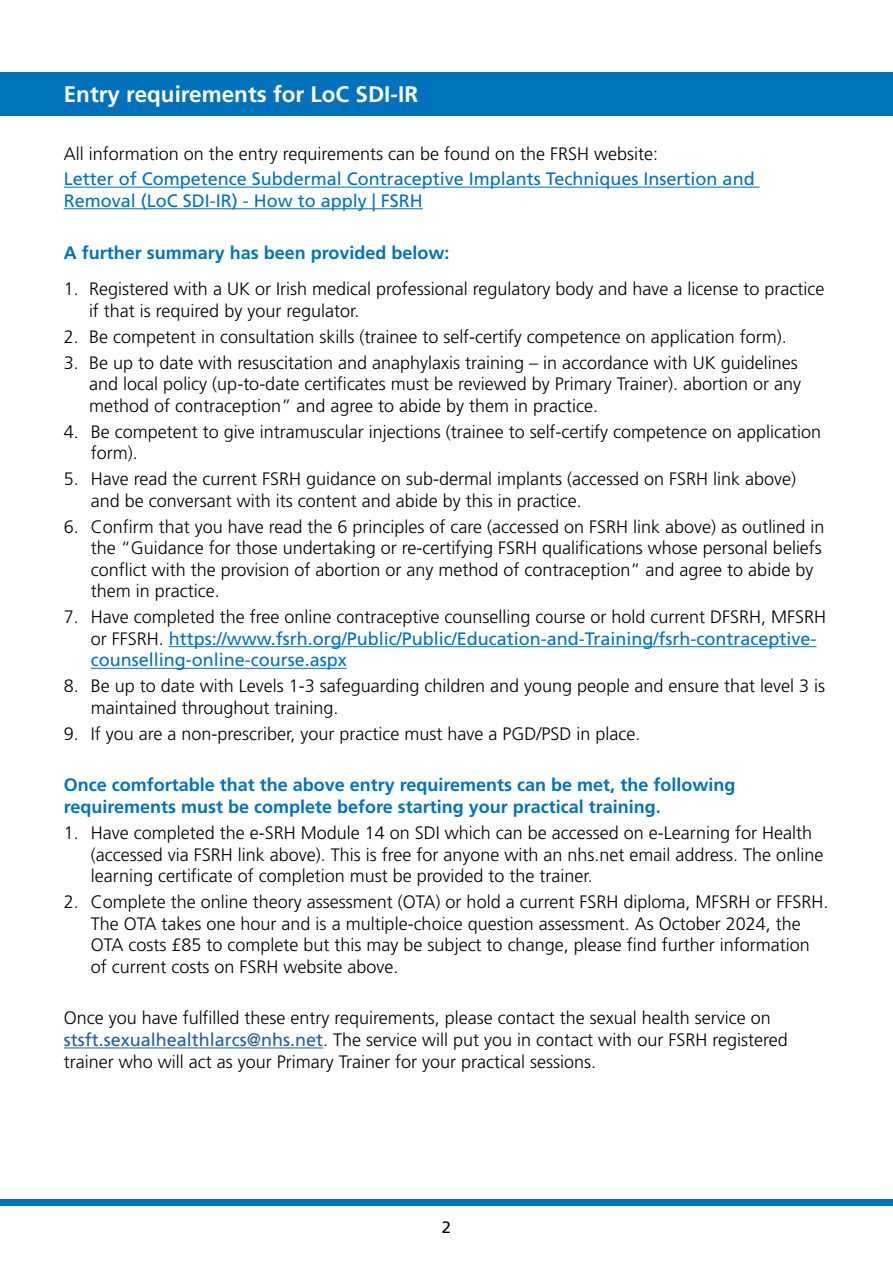
<style>
.page{position:relative;width:893px;height:1263px;background:#fff}
.page>*{position:absolute;margin:0;border:0;box-sizing:border-box;transform-origin:0 0}
.t1{font:700 22.5px "Frutiger LT Pro";color:#fff}
.t2{font:300 18px/21.6px "Frutiger LT Pro";color:#000}
.t3{font:18px/21.6px "Frutiger LT Pro";color:#0072bc}
.t4{font:700 18px/21.6px "Frutiger LT Pro";color:#0072bc}
.t5{font:16.5px "Frutiger LT Pro";color:#000}
.s1{font-weight:300;color:#000}
.s2{font-weight:400;color:#215e9e}
</style>
<div class="page">
<div style="left:0;top:1199px;width:893px;height:7px;background:#0072bc"></div>
<hr style="left:64px;top:187px;width:696px;height:1px;background:#0072bc">
<hr style="left:64px;top:208px;width:359px;height:1px;background:#0072bc">
<hr style="left:169px;top:646px;width:648px;height:1px;background:#0072bc">
<hr style="left:91px;top:668px;width:256px;height:1px;background:#0072bc">
<hr style="left:64px;top:1047px;width:259px;height:1px;background:#215e9e">
<div style="left:0;top:73px;width:893px;height:43px;background:#0072bc"></div>
<p class="t1" style="left:64px;top:81px;width:356px">Entry requirements for LoC SDI-IR</p>
<p class="t2" style="left:64px;top:143px;width:596px">All information on the entry requirements can be found on the FRSH website:</p>
<p class="t3" style="left:64px;top:168px;width:692px">Letter of Competence Subdermal Contraceptive Implants Techniques Insertion and<br>Removal (LoC SDI-IR) - How to apply | FSRH</p>
<p class="t4" style="left:64px;top:242px;width:387px">A further summary has been provided below:</p>
<p class="t2" style="left:89px;top:278px;width:737px;text-indent:-26px">1. Registered with a UK or Irish medical professional regulatory body and have a license to practice if that is required by your regulator.</p>
<p class="t2" style="left:64px;top:326px;width:724px">2. Be competent in consultation skills (trainee to self-certify competence on application form).</p>
<p class="t2" style="left:89px;top:352px;width:713px;text-indent:-26px">3. Be up to date with resuscitation and anaphylaxis training – in accordance with UK guidelines and local policy (up-to-date certificates must be reviewed by Primary Trainer). abortion or any method of contraception” and agree to abide by them in practice.</p>
<p class="t2" style="left:91px;top:421px;width:732px;text-indent:-27px">4. Be competent to give intramuscular injections (trainee to self-certify competence on application form).</p>
<p class="t2" style="left:91px;top:468px;width:707px;text-indent:-27px">5. Have read the current FSRH guidance on sub-dermal implants (accessed on FSRH link above) and be conversant with its content and abide by this in practice.</p>
<p class="t2" style="left:91px;top:516px;width:735px;text-indent:-27px">6. Confirm that you have read the 6 principles of care (accessed on FSRH link above) as outlined in the “Guidance for those undertaking or re-certifying FSRH qualifications whose personal beliefs conflict with the provision of abortion or any method of contraception” and agree to abide by them in practice.</p>
<p class="t3" style="left:91px;top:606px;width:737px;text-indent:-27px"><span class="s1">7. Have completed the free online contraceptive counselling course or hold current DFSRH, MFSRH or FFSRH.</span> https://www.fsrh.org/Public/Public/Education-and-Training/fsrh-contraceptive&shy;counselling-online-course.aspx</p>
<p class="t2" style="left:91px;top:675px;width:736px;text-indent:-27px">8. Be up to date with Levels 1-3 safeguarding children and young people and ensure that level 3 is maintained throughout training.</p>
<p class="t2" style="left:64px;top:723px;width:578px">9. If you are a non-prescriber, your practice must have a PGD/PSD in place.</p>
<p class="t4" style="left:64px;top:774px;width:673px">Once comfortable that the above entry requirements can be met, the following requirements must be complete before starting your practical training.</p>
<p class="t2" style="left:91px;top:822px;width:734px;text-indent:-27px">1. Have completed the e-SRH Module 14 on SDI which can be accessed on e-Learning for Health (accessed via FSRH link above). This is free for anyone with an nhs.net email address. The online learning certificate of completion must be provided to the trainer.</p>
<p class="t2" style="left:91px;top:891px;width:739px;text-indent:-27px">2. Complete the online theory assessment (OTA) or hold a current FSRH diploma, MFSRH or FFSRH.<br>The OTA takes one hour and is a multiple-choice question assessment. As October 2024, the OTA costs £85 to complete but this may be subject to change, please find further information of current costs on FSRH website above.</p>
<p class="t2" style="left:64px;top:1007px;width:725px">Once you have fulfilled these entry requirements, please contact the sexual health service on <span class="s2">stsft.sexualhealthlarcs@nhs.net</span>. The service will put you in contact with our FSRH registered trainer who will act as your Primary Trainer for your practical sessions.</p>
<p class="t5" style="left:442px;top:1217px;width:11px">2</p>
</div>
